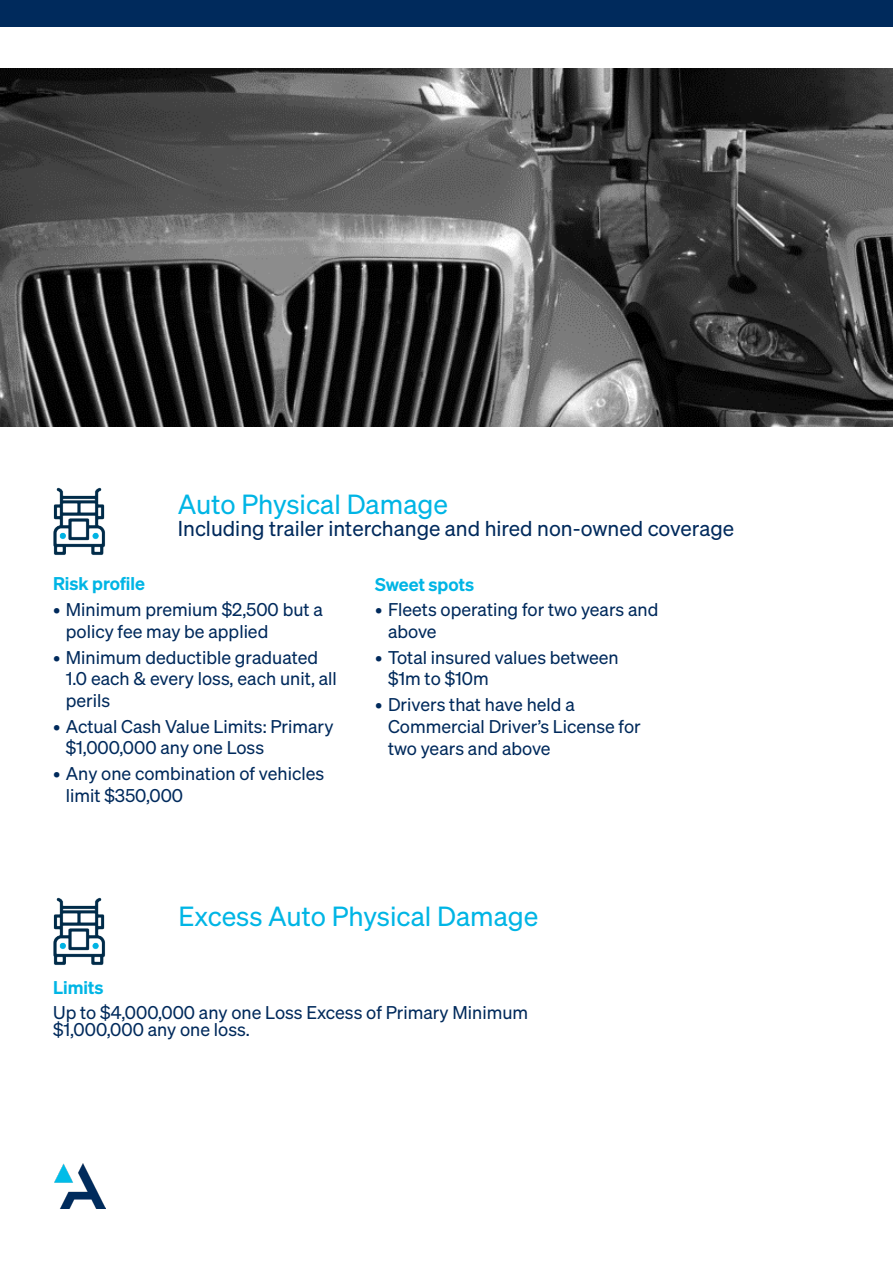
<style>
.page{position:relative;width:893px;height:1263px;background:#fff}
.page>*{position:absolute;margin:0;border:0;box-sizing:border-box;transform-origin:0 0}
.Section_Title_DIN_Bold_12_auto{font:27px "Sohne Buch";color:#00b5e5}
.Section_Title_DIN_Bold_12_auto-2{font:21px "Sohne Buch";color:#002a5c}
.Pull_Out_Title_Din_Bold_10_11{font:18px/21.6px "Sohne Buch";color:#002a5c}
.Pull_Out_Title_Din_Bold_10_11-2{font:600 18px "Sohne";color:#00b5e5}
.Pull_Out_Text_Tisa_Regular_10_13{font:600 18px "Sohne";color:#00b5e5}
</style>
<div class="page">
<img style="left:54px;top:1163px;width:51px;height:46px">
<div style="left:0;top:0;width:893px;height:27px;background:#002a5c"></div>
<img style="left:0;top:68px;width:893px;height:358px">
<img style="left:53px;top:487px;width:53px;height:68px">
<img style="left:53px;top:897px;width:53px;height:68px">
<p class="Section_Title_DIN_Bold_12_auto" style="left:178px;top:488px;width:272px">Auto Physical Damage</p>
<p class="Section_Title_DIN_Bold_12_auto-2" style="left:178px;top:516px;width:558px">Including trailer interchange and hired non-owned coverage</p>
<p class="Pull_Out_Title_Din_Bold_10_11-2" style="left:53px;top:572px;width:93px">Risk profile</p>
<p class="Pull_Out_Title_Din_Bold_10_11" style="left:66px;top:598px;width:258px;text-indent:-13px">• Minimum premium $2,500 but a policy fee may be applied</p>
<p class="Pull_Out_Title_Din_Bold_10_11" style="left:66px;top:646px;width:273px;text-indent:-13px">• Minimum deductible graduated<br>1.0 each &amp; every loss, each unit, all perils</p>
<p class="Pull_Out_Title_Din_Bold_10_11" style="left:66px;top:715px;width:269px;text-indent:-13px">• Actual Cash Value Limits: Primary $1,000,000 any one Loss</p>
<p class="Pull_Out_Title_Din_Bold_10_11" style="left:66px;top:762px;width:260px;text-indent:-13px">• Any one combination of vehicles limit $350,000</p>
<p class="Pull_Out_Text_Tisa_Regular_10_13" style="left:375px;top:573px;width:100px">Sweet spots</p>
<p class="Pull_Out_Title_Din_Bold_10_11" style="left:388px;top:599px;width:272px;text-indent:-13px">• Fleets operating for two years and above</p>
<p class="Pull_Out_Title_Din_Bold_10_11" style="left:388px;top:646px;width:232px;text-indent:-13px">• Total insured values between $1m to $10m</p>
<p class="Pull_Out_Title_Din_Bold_10_11" style="left:388px;top:694px;width:254px;text-indent:-13px">• Drivers that have held a<br>Commercial Driver’s License for two years and above</p>
<p class="Section_Title_DIN_Bold_12_auto" style="left:179px;top:900px;width:361px">Excess Auto Physical Damage</p>
<p class="Pull_Out_Title_Din_Bold_10_11-2" style="left:53px;top:976px;width:52px">Limits</p>
<p class="Pull_Out_Title_Din_Bold_10_11" style="left:53px;top:1004px;width:477px;line-height:16.5px">Up to $4,000,000 any one Loss Excess of Primary Minimum $1,000,000 any one loss.</p>
</div>
